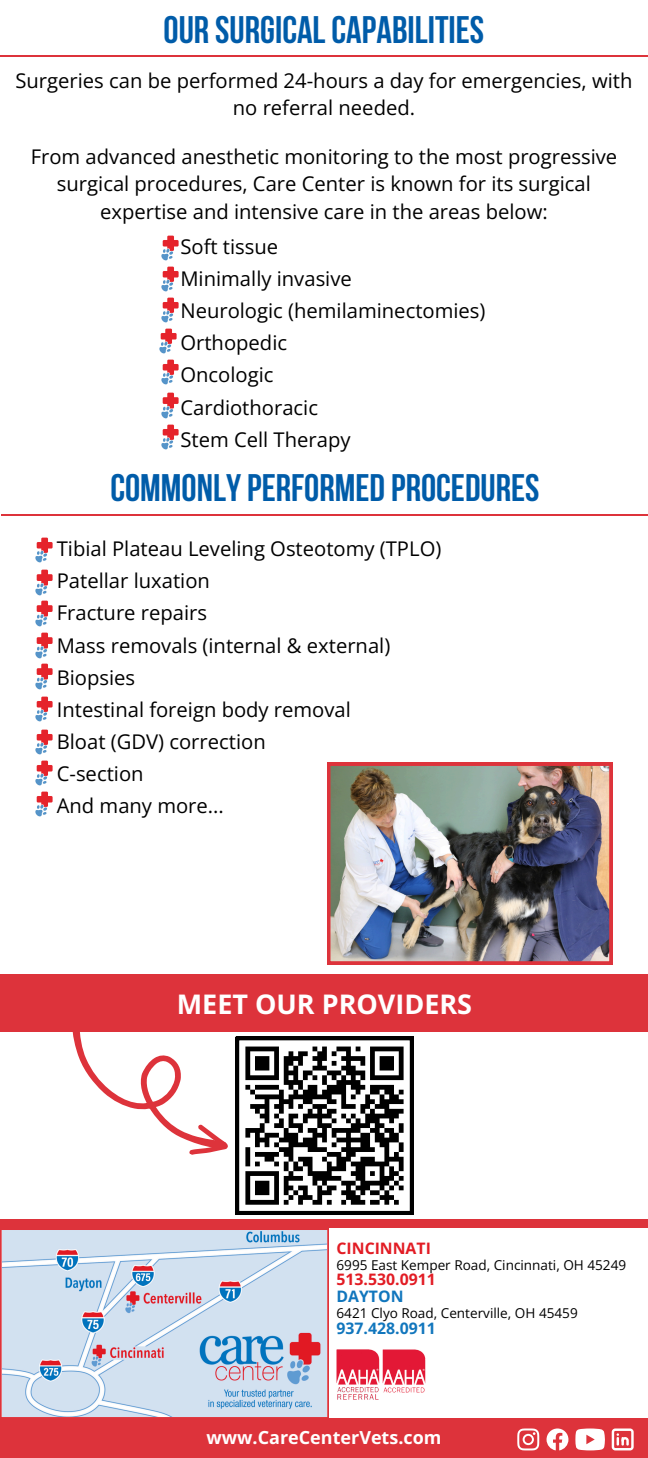
<style>
.page{position:relative;width:648px;height:1458px;background:#fff}
.page>*{position:absolute;margin:0;border:0;box-sizing:border-box;transform-origin:0 0}
.t1{font:700 38.25px "Bebas Neue";color:#005ca9}
.t2{font:700 27px "Open Sans";color:#fff}
.t3{font:20.25px/31.9px "Open Sans";color:#000}
.t4{font:700 18px "Open Sans";color:#fff}
.t5{font:700 15.75px "Open Sans";color:#e21c24}
.t6{font:700 15.75px "Open Sans";color:#1176bd}
.t7{font:13.5px "Open Sans";color:#000}
</style>
<div class="page">
<svg style="left:0;top:1228px;width:329px;height:191px;background:#c9d0e1"></svg>
<div style="left:0;top:1419px;width:648px;height:39px;background:#dd333b"></div>
<img style="left:337px;top:1349px;width:89px;height:51px">
<div style="left:0;top:1219px;width:648px;height:9px;background:#dd333b"></div>
<div style="left:0;top:975px;width:648px;height:57px;background:#dd333b"></div>
<svg style="left:72px;top:1032px;width:341px;height:182px"></svg>
<hr style="left:0;top:56px;width:648px;height:1px;background:#dd333b">
<hr style="left:1px;top:514px;width:647px;height:1px;background:#dd333b">
<img style="left:35px;top:537px;width:17px;height:26px">
<img style="left:35px;top:570px;width:17px;height:25px">
<img style="left:35px;top:601px;width:17px;height:25px">
<img style="left:35px;top:633px;width:17px;height:25px">
<img style="left:35px;top:664px;width:17px;height:25px">
<img style="left:35px;top:697px;width:17px;height:25px">
<img style="left:35px;top:729px;width:17px;height:25px">
<img style="left:35px;top:760px;width:17px;height:25px">
<img style="left:35px;top:791px;width:17px;height:25px">
<img style="left:327px;top:763px;width:285px;height:202px">
<img style="left:161px;top:235px;width:17px;height:25px">
<img style="left:161px;top:267px;width:17px;height:25px">
<img style="left:161px;top:297px;width:17px;height:26px">
<img style="left:160px;top:328px;width:17px;height:26px">
<img style="left:161px;top:359px;width:17px;height:26px">
<img style="left:161px;top:393px;width:17px;height:25px">
<img style="left:161px;top:425px;width:17px;height:25px">
<svg style="left:517px;top:1429px;width:22px;height:21px"></svg>
<svg style="left:547px;top:1428px;width:21px;height:22px"></svg>
<svg style="left:575px;top:1429px;width:30px;height:21px"></svg>
<svg style="left:612px;top:1428px;width:22px;height:22px"></svg>
<p class="t1" style="left:164px;top:14px;width:322px">OUR SURGICALCAPABILITIES</p>
<p class="t3" style="left:15px;top:66px;width:618px;line-height:27.4px;text-align:center">Surgeries can be performed 24-hours a day for emergencies, with no referral needed.</p>
<p class="t3" style="left:31px;top:142px;width:588px;line-height:27.7px;text-align:center">From advanced anesthetic monitoring to the most progressive surgical procedures, Care Center is known for its surgical expertise and intensive care in the areas below:</p>
<h3 class="t3" style="left:180px;top:230px;width:307px">Soft tissue<br>Minimally invasive<br>Neurologic (hemilaminectomies)<br>Orthopedic<br>Oncologic<br>Cardiothoracic<br>Stem Cell Therapy</h3>
<p class="t1" style="left:110px;top:472px;width:431px">COMMONLYPERFORMED PROCEDURES</p>
<p class="t3" style="left:57px;top:533px;width:386px">Tibial Plateau Leveling Osteotomy (TPLO)<br>Patellar luxation<br>Fracture repairs<br>Mass removals (internal &amp; external)<br>Biopsies<br>Intestinal foreign body removal<br>Bloat (GDV) correction<br>C-section</p>
<p class="t3" style="left:57px;top:789px;width:169px">And many more...</p>
<h3 class="t2" style="left:177px;top:985px;width:297px">MEET OUR PROVIDERS</h3>
<p class="t5" style="left:337px;top:1237px;width:96px">CINCINNATI</p>
<p class="t7" style="left:337px;top:1255px;width:291px">6995 East Kemper Road, Cincinnati, OH 45249</p>
<p class="t5" style="left:337px;top:1269px;width:101px">513.530.0911</p>
<p class="t6" style="left:337px;top:1285px;width:69px">DAYTON</p>
<p class="t7" style="left:337px;top:1304px;width:243px">6421 Clyo Road, Centerville, OH 45459</p>
<p class="t6" style="left:337px;top:1317px;width:101px">937.428.0911</p>
<p class="t4" style="left:206px;top:1425px;width:237px">www.CareCenterVets.com</p>
</div>
